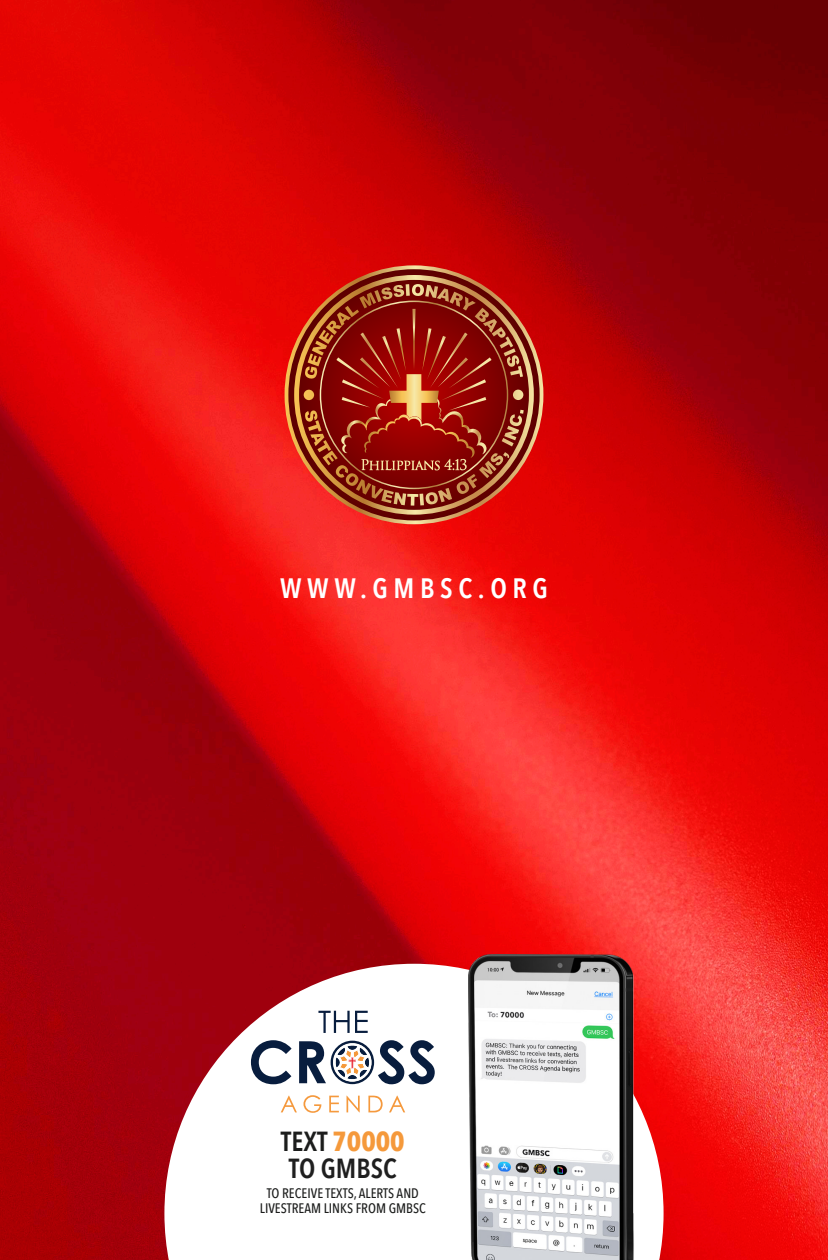
<style>
.page{position:relative;width:828px;height:1260px;background:#fff}
.page>*{position:absolute;margin:0;border:0;box-sizing:border-box;transform-origin:0 0}
.t1{font:600 28px "Avenir Next Condensed";letter-spacing:.2em;color:#fff}
.t2{font:700 27.6px "Avenir Next Condensed";color:#f5993b}
.t3{font:600 27.6px "Avenir Next Condensed";color:#1f1f1f}
.t4{font:500 13.8px/15.2px "Avenir Next Condensed";color:#1c1d1c;text-align:center}
.s1{font-weight:600;color:#1c1d1c}
</style>
<div class="page">
<img style="left:0;top:0;width:828px;height:1260px">
<svg style="left:164px;top:964px;width:500px;height:296px"></svg>
<svg style="left:285px;top:265px;width:258px;height:259px;background:#c42f1e"></svg>
<svg style="left:304px;top:301px;width:219px;height:205px;background:#9a2616"></svg>
<img style="left:453px;top:954px;width:200px;height:306px">
<svg style="left:281px;top:1096px;width:16px;height:16px"></svg>
<svg style="left:303px;top:1095px;width:18px;height:18px"></svg>
<svg style="left:329px;top:1096px;width:10px;height:16px"></svg>
<svg style="left:347px;top:1096px;width:13px;height:16px"></svg>
<svg style="left:368px;top:1096px;width:15px;height:16px"></svg>
<svg style="left:389px;top:1096px;width:16px;height:16px"></svg>
<svg style="left:251px;top:1040px;width:41px;height:44px"></svg>
<svg style="left:318px;top:1011px;width:50px;height:22px"></svg>
<svg style="left:299px;top:1040px;width:136px;height:44px"></svg>
<p class="t1" style="left:280px;top:564px;width:269px">WWW.GMBSC.ORG</p>
<p class="t2" style="left:281px;top:1124px;width:125px"><span class="s1">TEXT</span> 70000</p>
<p class="t3" style="left:289px;top:1145px;width:109px">TO GMBSC</p>
<p class="t4" style="left:260px;top:1185px;width:167px">TO RECEIVE TEXTS, ALERTS AND<br>LIVESTREAM LINKS FROM GMBSC</p>
</div>
